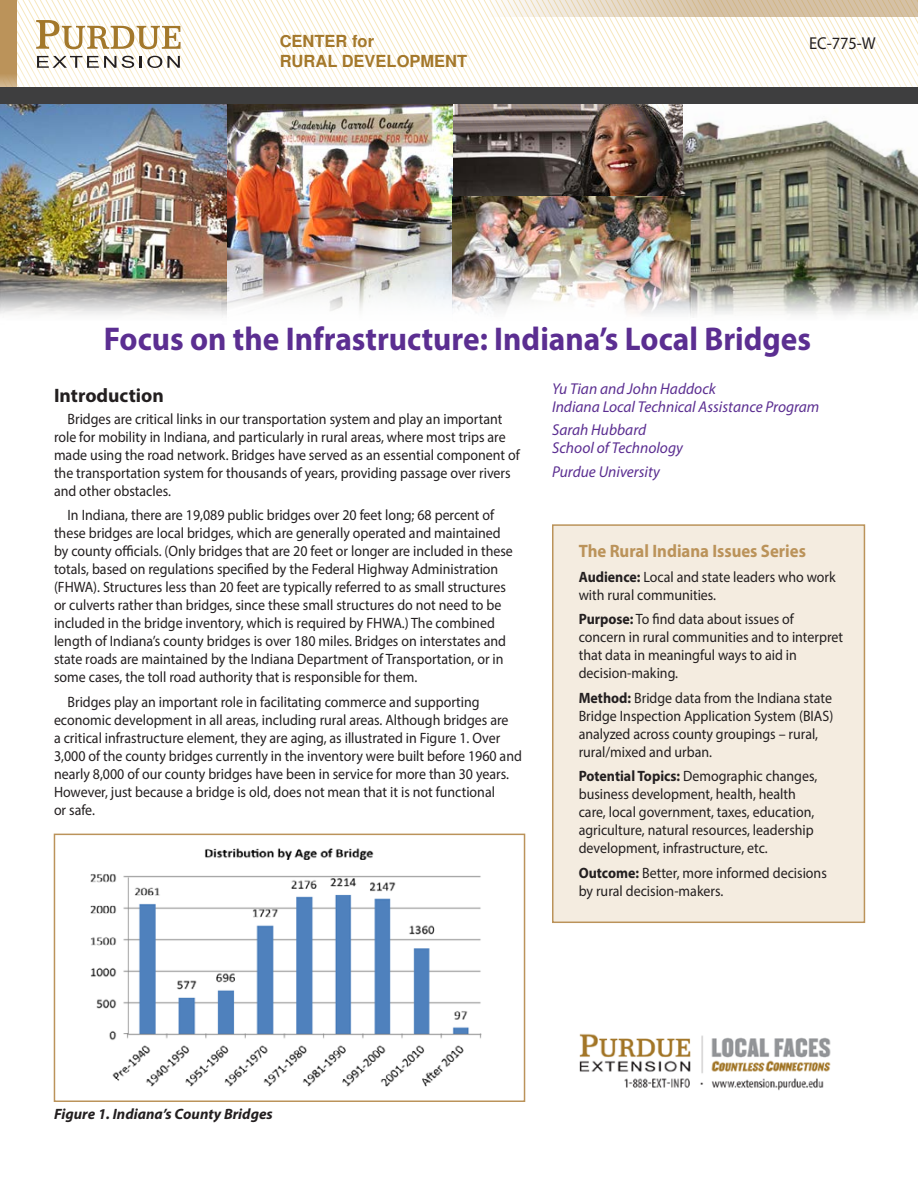
<style>
.page{position:relative;width:918px;height:1188px;background:#fff}
.page>*{position:absolute;margin:0;border:0;box-sizing:border-box;transform-origin:0 0}
.text{font:700 33px "Myriad Pro";color:#5b2e91;scale:.95 1}
.t1{font:700 19.5px "Myriad Pro";color:#231f20}
.Body_text{font:700 18px "Myriad Pro";color:#bb935a;scale:.93 1}
.text-2{font:17.25px "Myriad Pro";color:#231f20;scale:.95 1}
.t2{font:700 16.5px/19.5px "Helvetica";color:#a4782b}
.text-3{font:italic 15.75px "Myriad Pro";color:#5b2e91}
.Body_text-2{font:15px/18px "Myriad Pro";color:#231f20;scale:.93 1}
.Subhead_2{font:italic 700 15px "Myriad Pro";color:#231f20}
.s1{font-weight:700}
</style>
<div class="page">
<img style="left:579px;top:1033px;width:252px;height:58px">
<img style="left:227px;top:147px;width:456px;height:168px">
<svg style="left:16px;top:0;width:902px;height:147px"></svg>
<img style="left:683px;top:104px;width:235px;height:212px">
<img style="left:0;top:104px;width:227px;height:212px">
<svg style="left:324px;top:1px;width:594px;height:16px"></svg>
<svg style="left:0;top:0;width:16px;height:113px;background:#b39364"></svg>
<svg style="left:35px;top:19px;width:147px;height:31px"></svg>
<svg style="left:37px;top:56px;width:79px;height:12px"></svg>
<svg style="left:122px;top:56px;width:12px;height:12px"></svg>
<svg style="left:140px;top:56px;width:40px;height:12px"></svg>
<div style="left:0;top:88px;width:918px;height:16px;background:#3e3e3f"></div>
<div style="left:552px;top:524px;width:313px;height:399px;background:#f4ece0;border:2px solid #bb935a"></div>
<img style="left:90px;top:848px;width:392px;height:239px">
<div style="left:54px;top:834px;width:471px;height:268px;border:2px solid #bb935a"></div>
<p class="t2" style="left:280px;top:31px;width:189px">CENTER for<br>RURAL DEVELOPMENT</p>
<p class="text-2" style="left:809px;top:32px;width:72px">EC-775-W</p>
<p class="text" style="left:104px;top:317px;width:746px">Focus on the Infrastructure: Indiana’s Local Bridges</p>
<p class="text-3" style="left:552px;top:379px;width:165px">Yu Tian and John Haddock</p>
<p class="text-3" style="left:552px;top:397px;width:269px">Indiana Local Technical Assistance Program</p>
<p class="text-3" style="left:552px;top:420px;width:96px">Sarah Hubbard</p>
<p class="text-3" style="left:552px;top:438px;width:132px">School of Technology</p>
<p class="text-3" style="left:552px;top:462px;width:109px">Purdue University</p>
<p class="t1" style="left:54px;top:383px;width:111px">Introduction</p>
<p class="Body_text-2" style="left:54px;top:409px;width:502px;text-indent:14px">Bridges are critical links in our transportation system and play an important role for mobility in Indiana, and particularly in rural areas, where most trips are made using the road network. Bridges have served as an essential component of the transportation system for thousands of years, providing passage over rivers and other obstacles.</p>
<p class="Body_text-2" style="left:54px;top:506px;width:495px;text-indent:14px">In Indiana, there are 19,089 public bridges over 20 feet long; 68 percent of these bridges are local bridges, which are generally operated and maintained by county officials. (Only bridges that are 20 feet or longer are included in these totals, based on regulations specified by the Federal Highway Administration (FHWA). Structures less than 20 feet are typically referred to as small structures or culverts rather than bridges, since these small structures do not need to be included in the bridge inventory, which is required by FHWA.) The combined length of Indiana’s county bridges is over 180 miles. Bridges on interstates and state roads are maintained by the Indiana Department of Transportation, or in some cases, the toll road authority that is responsible for them.</p>
<p class="Body_text-2" style="left:54px;top:692px;width:505px;text-indent:14px">Bridges play an important role in facilitating commerce and supporting economic development in all areas, including rural areas. Although bridges are<br>a critical infrastructure element, they are aging, as illustrated in Figure 1. Over 3,000 of the county bridges currently in the inventory were built before 1960 and nearly 8,000 of our county bridges have been in service for more than 30 years.<br>However, just because a bridge is old, does not mean that it is not functional<br>or safe.</p>
<p class="Body_text" style="left:579px;top:539px;width:246px">The Rural Indiana Issues Series</p>
<p class="Body_text-2" style="left:579px;top:567px;width:278px"><span class="s1">Audience:</span> Local and state leaders who work with rural communities.</p>
<p class="Body_text-2" style="left:579px;top:610px;width:286px"><span class="s1">Purpose:</span> To find data about issues of concern in rural communities and to interpret that data in meaningful ways to aid in decision-making.</p>
<p class="Body_text-2" style="left:579px;top:688px;width:275px"><span class="s1">Method:</span> Bridge data from the Indiana state Bridge Inspection Application System (BIAS) analyzed across county groupings – rural, rural/mixed and urban.</p>
<p class="Body_text-2" style="left:579px;top:767px;width:258px"><span class="s1">Potential Topics:</span> Demographic changes, business development, health, health care, local government, taxes, education, agriculture, natural resources, leadership development, infrastructure, etc.</p>
<p class="Body_text-2" style="left:579px;top:863px;width:268px"><span class="s1">Outcome:</span> Better, more informed decisions by rural decision-makers.</p>
<p class="Subhead_2" style="left:54px;top:1104px;width:220px">Figure 1. Indiana’s County Bridges</p>
</div>
